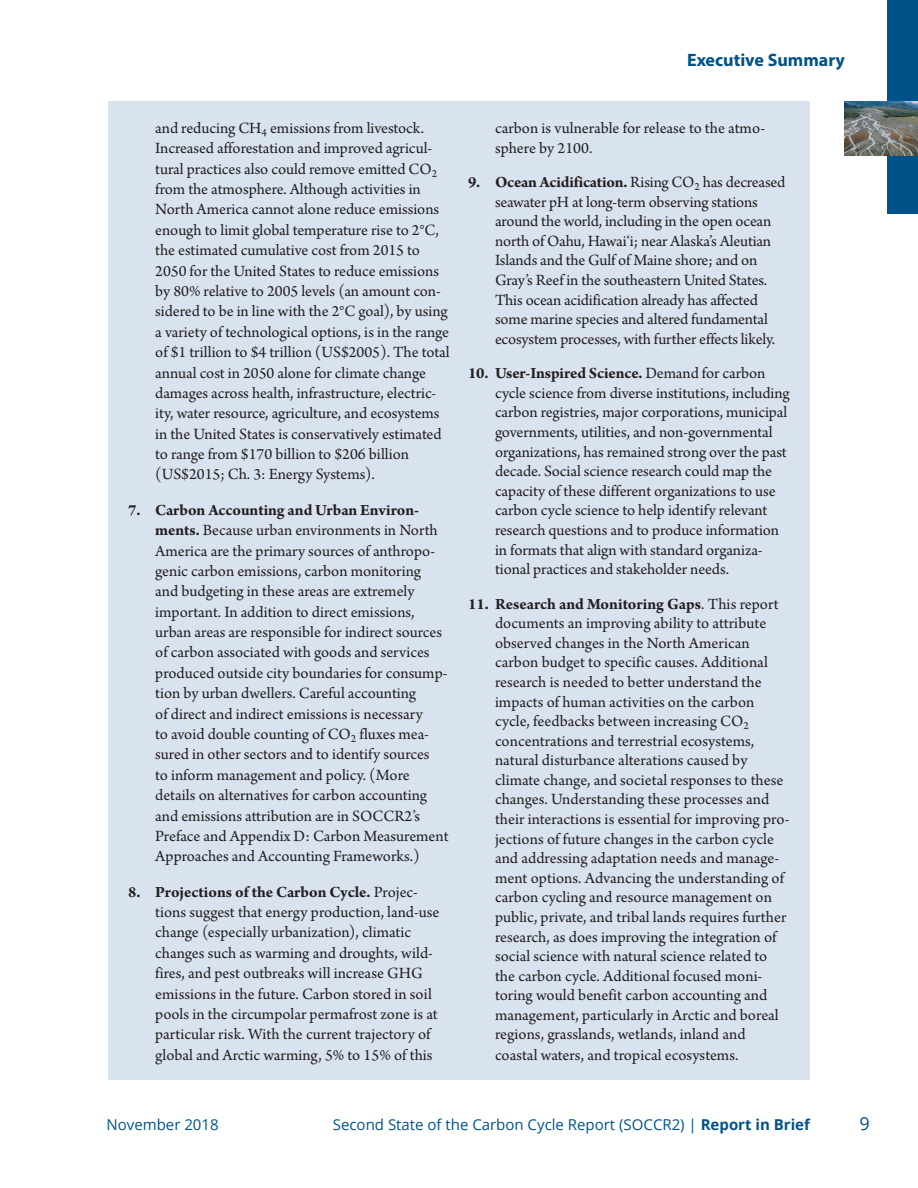
<style>
.page{position:relative;width:918px;height:1188px;background:#fff}
.page>*{position:absolute;margin:0;border:0;box-sizing:border-box;transform-origin:0 0}
.t1{font:700 18px "Myriad Pro";color:#005388}
.t2{font:18px "Open Sans";color:#005388}
.t3{font:16.5px/20.4px "Arno Pro";color:#231f20}
.t4{font:15px "Open Sans";color:#005388}
.s1{font-weight:700}
</style>
<div class="page">
<div style="left:887px;top:0;width:31px;height:214px;background:#005388"></div>
<img style="left:845px;top:101px;width:73px;height:55px">
<div style="left:108px;top:102px;width:702px;height:978px;background:#d9e3ef"></div>
<p class="t1" style="left:687px;top:48px;width:159px">Executive Summary</p>
<p class="t3" style="left:155px;top:119px;width:296px">and reducing CH<sub>4</sub> emissions from livestock.<br>Increased afforestation and improved agricul&shy;tural practices also could remove emitted CO<sub>2 </sub>from the atmosphere. Although activities in North America cannot alone reduce emissions enough to limit global temperature rise to 2°C, the estimated cumulative cost from 2015 to 2050 for the United States to reduce emissions by 80% relative to 2005 levels (an amount con&shy;sidered to be in line with the 2°C goal), by using a variety of technological options, is in the range of $1 trillion to $4 trillion (US$2005). The total annual cost in 2050 alone for climate change damages across health, infrastructure, electric&shy;ity, water resource, agriculture, and ecosystems in the United States is conservatively estimated to range from $170 billion to $206 billion (US$2015; Ch. 3: Energy Systems).</p>
<p class="t3" style="left:155px;top:501px;width:295px;text-indent:-27px"><span class="s1">7. Carbon Accounting and Urban Environ&shy;ments.</span> Because urban environments in North America are the primary sources of anthropo&shy;genic carbon emissions, carbon monitoring<br>and budgeting in these areas are extremely important. In addition to direct emissions, urban areas are responsible for indirect sources of carbon associated with goods and services produced outside city boundaries for consump&shy;tion by urban dwellers. Careful accounting<br>of direct and indirect emissions is necessary<br>to avoid double counting of CO<sub>2</sub> fluxes mea&shy;sured in other sectors and to identify sources<br>to inform management and policy. (More details on alternatives for carbon accounting and emissions attribution are in SOCCR2’s Preface and Appendix D: Carbon Measurement Approaches and Accounting Frameworks.)</p>
<p class="t3" style="left:155px;top:882px;width:286px;text-indent:-27px"><span class="s1">8. Projections of the Carbon Cycle.</span> Projec&shy;tions suggest that energy production, land-use change (especially urbanization), climatic changes such as warming and droughts, wild&shy;fires, and pest outbreaks will increase GHG emissions in the future. Carbon stored in soil pools in the circumpolar permafrost zone is at particular risk. With the current trajectory of global and Arctic warming, 5% to 15% of this</p>
<p class="t3" style="left:495px;top:119px;width:272px;line-height:19.6px">carbon is vulnerable for release to the atmo&shy;sphere by 2100.</p>
<p class="t3" style="left:495px;top:173px;width:292px;line-height:19.6px;text-indent:-27px"><span class="s1">9. Ocean Acidification.</span> Rising CO<sub>2</sub> has decreased seawater pH at long-term observing stations around the world, including in the open ocean north of Oahu, Hawai‘i; near Alaska’s Aleutian Islands and the Gulf of Maine shore; and on Gray’s Reef in the southeastern United States.<br>This ocean acidification already has affected some marine species and altered fundamental ecosystem processes, with further effects likely.</p>
<p class="t3" style="left:495px;top:364px;width:296px;line-height:19.6px;text-indent:-27px"><span class="s1">10. User-Inspired Science.</span> Demand for carbon cycle science from diverse institutions, including carbon registries, major corporations, municipal governments, utilities, and non-governmental organizations, has remained strong over the past decade. Social science research could map the capacity of these different organizations to use carbon cycle science to help identify relevant research questions and to produce information in formats that align with standard organiza&shy;tional practices and stakeholder needs.</p>
<p class="t3" style="left:495px;top:595px;width:296px;line-height:19.6px;text-indent:-27px"><span class="s1">11. Research and Monitoring Gaps</span>. This report documents an improving ability to attribute observed changes in the North American carbon budget to specific causes. Additional research is needed to better understand the impacts of human activities on the carbon cycle, feedbacks between increasing CO<sub>2 </sub>concentrations and terrestrial ecosystems, natural disturbance alterations caused by climate change, and societal responses to these changes. Understanding these processes and their interactions is essential for improving pro&shy;jections of future changes in the carbon cycle and addressing adaptation needs and manage&shy;ment options. Advancing the understanding of carbon cycling and resource management on public, private, and tribal lands requires further research, as does improving the integration of social science with natural science related to the carbon cycle. Additional focused moni&shy;toring would benefit carbon accounting and management, particularly in Arctic and boreal regions, grasslands, wetlands, inland and coastal waters, and tropical ecosystems.</p>
<p class="t4" style="left:106px;top:1114px;width:114px">November 2018</p>
<p class="t4" style="left:333px;top:1114px;width:479px">Second State of the Carbon Cycle Report (SOCCR2) | <span class="s1">Report in Brief</span></p>
<p class="t2" style="left:860px;top:1111px;width:12px">9</p>
</div>
